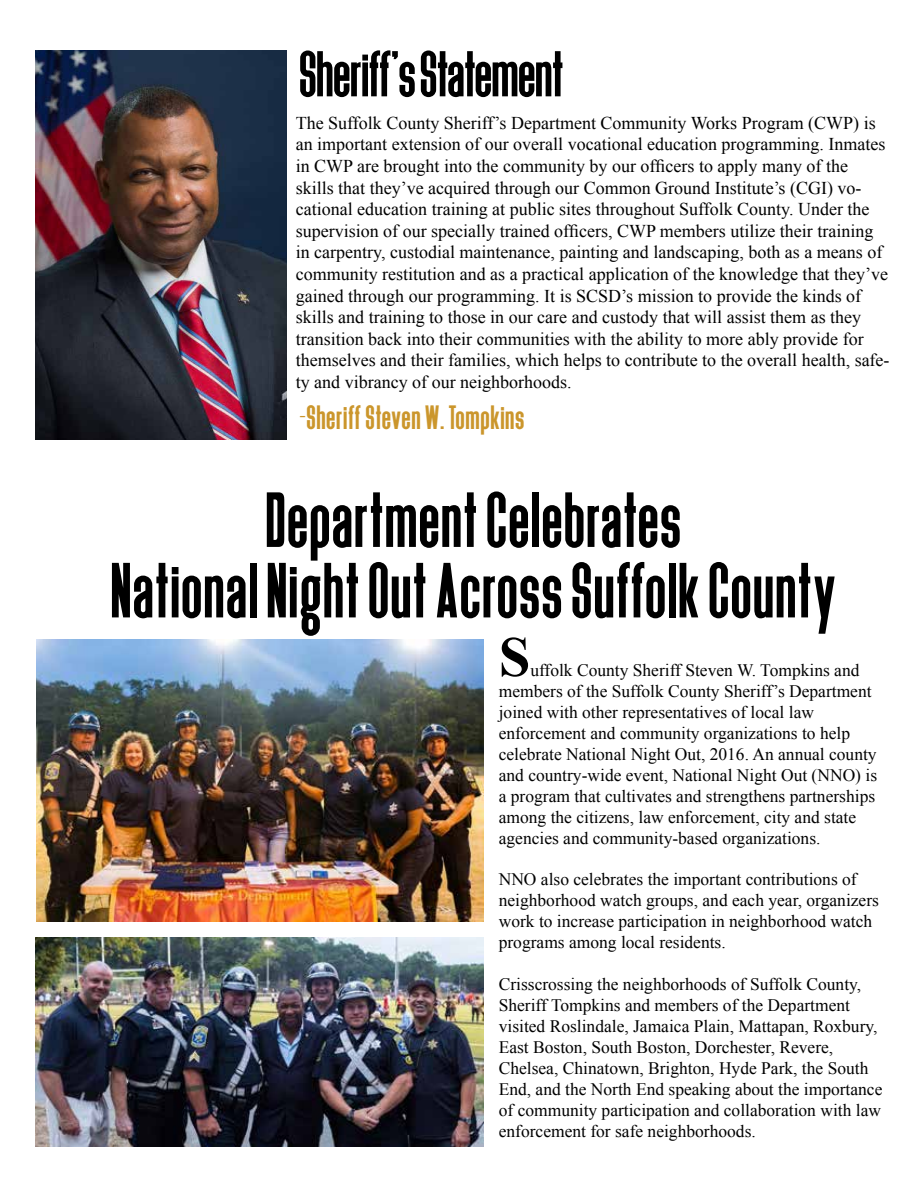
<style>
.page{position:relative;width:918px;height:1188px;background:#fff}
.page>*{position:absolute;margin:0;border:0;box-sizing:border-box;transform-origin:0 0}
.t1{font:83.25px/70.5px "Deutschlander";letter-spacing:.025em;color:#000;text-align:center}
.t2{font:69px "Deutschlander";color:#000}
.t3{font:700 56.7px "Times New Roman";color:#000}
.t4{font:36px "Deutschlander";letter-spacing:.03em;color:#cb962c}
.t5{font:18px/21.6px "Times New Roman";color:#000}
.t6{font:17.4px/21px "Times New Roman";color:#000}
</style>
<div class="page">
<img style="left:35px;top:50px;width:252px;height:389px">
<img style="left:36px;top:640px;width:447px;height:282px">
<img style="left:35px;top:938px;width:449px;height:209px">
<h2 class="t2" style="left:300px;top:38px;width:265px">Sheriff’s Statement</h2>
<p class="t5" style="left:296px;top:112px;width:595px">The Suffolk County Sheriff’s Department Community Works Program (CWP) is an important extension of our overall vocational education programming. Inmates in CWP are brought into the community by our officers to apply many of the skills that they’ve acquired through our Common Ground Institute’s (CGI) vo&shy;cational education training at public sites throughout Suffolk County. Under the supervision of our specially trained officers, CWP members utilize their training in carpentry, custodial maintenance, painting and landscaping, both as a means of community restitution and as a practical application of the knowledge that they’ve gained through our programming. It is SCSD’s mission to provide the kinds of skills and training to those in our care and custody that will assist them as they transition back into their communities with the ability to more ably provide for themselves and their families, which helps to contribute to the overall health, safe&shy;ty and vibrancy of our neighborhoods.</p>
<h3 class="t4" style="left:300px;top:399px;width:226px">-Sheriff Steven W. Tompkins</h3>
<h1 class="t1" style="left:112px;top:486px;width:726px">Department Celebrates<br>National Night Out Across Suffolk County</h1>
<h3 class="t3" style="left:499px;top:618px;width:33px">S</h3>
<p class="t6" style="left:499px;top:659px;width:380px;text-indent:32px">uffolk County Sheriff Steven W. Tompkins and members of the Suffolk County Sheriff’s Department joined with other representatives of local law enforcement and community organizations to help celebrate National Night Out, 2016. An annual county and country-wide event, National Night Out (NNO) is a program that cultivates and strengthens partnerships among the citizens, law enforcement, city and state agencies and community-based organizations.</p>
<p class="t6" style="left:499px;top:869px;width:382px">NNO also celebrates the important contributions of neighborhood watch groups, and each year, organizers work to increase participation in neighborhood watch programs among local residents.</p>
<p class="t6" style="left:499px;top:974px;width:385px">Crisscrossing the neighborhoods of Suffolk County, Sheriff Tompkins and members of the Department visited Roslindale, Jamaica Plain, Mattapan, Roxbury, East Boston, South Boston, Dorchester, Revere, Chelsea, Chinatown, Brighton, Hyde Park, the South End, and the North End speaking about the importance of community participation and collaboration with law enforcement for safe neighborhoods.</p>
</div>
